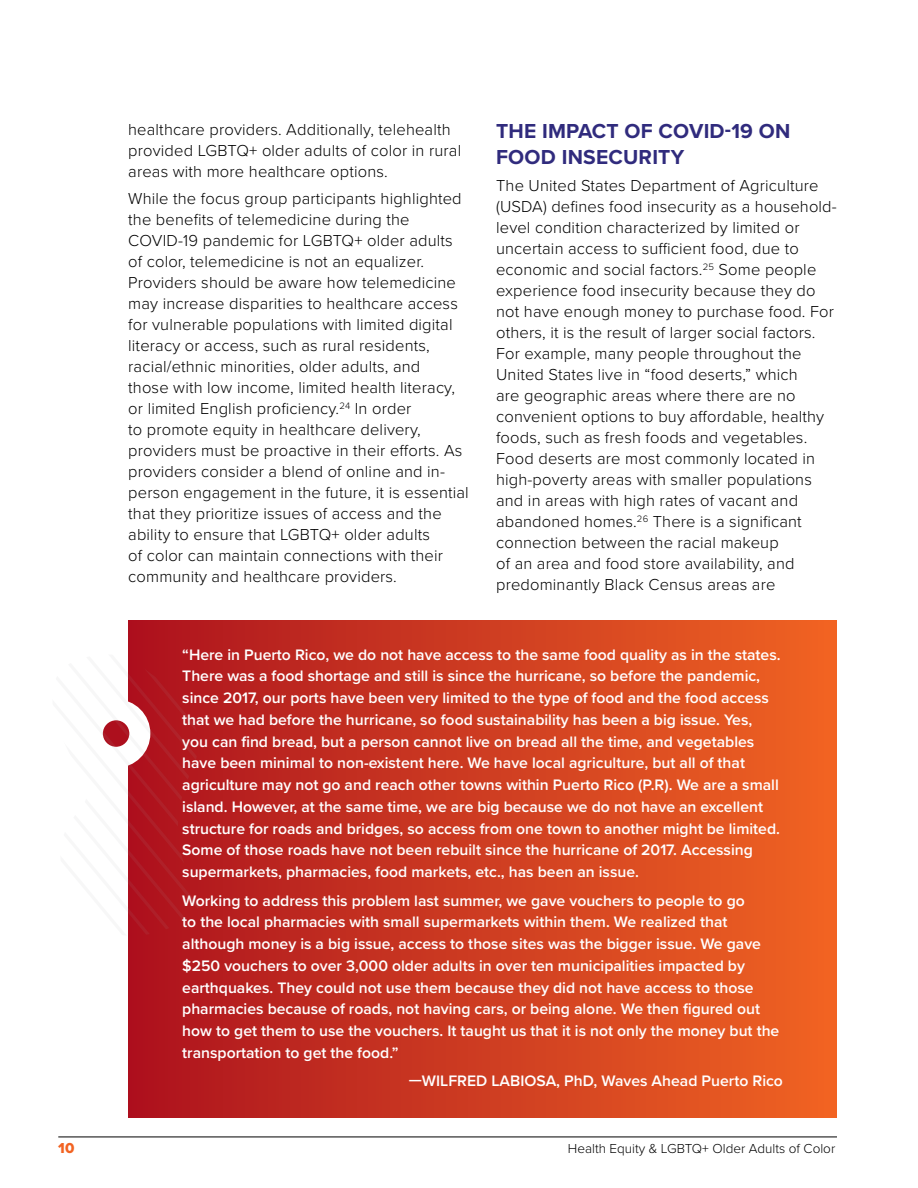
<style>
.page{position:relative;width:918px;height:1188px;background:#fff}
.page>*{position:absolute;margin:0;border:0;box-sizing:border-box;transform-origin:0 0}
.Heading_2_-_TOC{font:700 21px/25.5px "Proxima Nova";letter-spacing:.01em;color:#302b7d}
.Text{font:300 16.5px/21px "Proxima Nova";letter-spacing:.01em;color:#000}
.Box_Text{font:600 15.75px/21.8px "Proxima Nova";color:#fff}
.Box_Text_Quote_Attribute{font:600 15.75px "Proxima Nova";color:#fff}
.t1{font:15px "Proxima Nova Extrabld";color:#f26322}
.t2{font:300 13.5px "Proxima Nova";color:#000}
</style>
<div class="page">
<div style="left:128px;top:620px;width:709px;height:498px;background:linear-gradient(to right,#ac131e,#f06523)"></div>
<svg style="left:102px;top:654px;width:115px;height:282px;fill:#b2191e"></svg>
<hr style="left:58px;top:1137px;width:779px;height:1px;background:#000">
<p class="Text" style="left:128px;top:118px;width:334px">healthcare providers. Additionally, telehealth provided LGBTQ+ older adults of color in rural areas with more healthcare options.</p>
<p class="Text" style="left:128px;top:187px;width:342px">While the focus group participants highlighted the benefits of telemedicine during the COVID-19 pandemic for LGBTQ+ older adults of color, telemedicine is not an equalizer.<br>Providers should be aware how telemedicine may increase disparities to healthcare access for vulnerable populations with limited digital literacy or access, such as rural residents, racial/ethnic minorities, older adults, and<br>those with low income, limited health literacy, or limited English proficiency.<sup>24</sup> In order<br>to promote equity in healthcare delivery, providers must be proactive in their efforts. As providers consider a blend of online and in&shy;person engagement in the future, it is essential that they prioritize issues of access and the ability to ensure that LGBTQ+ older adults<br>of color can maintain connections with their community and healthcare providers.</p>
<h2 class="Heading_2_-_TOC" style="left:496px;top:118px;width:296px">THE IMPACT OF COVID-19 ON<br>FOOD INSECURITY</h2>
<p class="Text" style="left:496px;top:174px;width:342px">The United States Department of Agriculture (USDA) defines food insecurity as a household&shy;level condition characterized by limited or uncertain access to sufficient food, due to economic and social factors.<sup>25</sup> Some people experience food insecurity because they do not have enough money to purchase food. For others, it is the result of larger social factors.<br>For example, many people throughout the United States live in “food deserts,” which<br>are geographic areas where there are no convenient options to buy affordable, healthy foods, such as fresh foods and vegetables.<br>Food deserts are most commonly located in high-poverty areas with smaller populations and in areas with high rates of vacant and abandoned homes.<sup>26</sup> There is a significant connection between the racial makeup<br>of an area and food store availability, and predominantly Black Census areas are</p>
<p class="Box_Text" style="left:182px;top:643px;width:600px">“Here in Puerto Rico, we do not have access to the same food quality as in the states.<br>There was a food shortage and still is since the hurricane, so before the pandemic, since 2017, our ports have been very limited to the type of food and the food access that we had before the hurricane, so food sustainability has been a big issue. Yes, you can find bread, but a person cannot live on bread all the time, and vegetables have been minimal to non-existent here. We have local agriculture, but all of that agriculture may not go and reach other towns within Puerto Rico (P.R). We are a small island. However, at the same time, we are big because we do not have an excellent structure for roads and bridges, so access from one town to another might be limited.<br>Some of those roads have not been rebuilt since the hurricane of 2017. Accessing supermarkets, pharmacies, food markets, etc., has been an issue.</p>
<p class="Box_Text" style="left:182px;top:889px;width:599px">Working to address this problem last summer, we gave vouchers to people to go<br>to the local pharmacies with small supermarkets within them. We realized that although money is a big issue, access to those sites was the bigger issue. We gave $250 vouchers to over 3,000 older adults in over ten municipalities impacted by earthquakes. They could not use them because they did not have access to those pharmacies because of roads, not having cars, or being alone. We then figured out how to get them to use the vouchers. It taught us that it is not only the money but the transportation to get the food.”</p>
<p class="Box_Text_Quote_Attribute" style="left:409px;top:1069px;width:376px">—WILFRED LABIOSA, PhD, Waves Ahead Puerto Rico</p>
<p class="t1" style="left:58px;top:1137px;width:18px">10</p>
<p class="t2" style="left:568px;top:1139px;width:269px">Health Equity &amp; LGBTQ+ Older Adults of Color</p>
</div>
